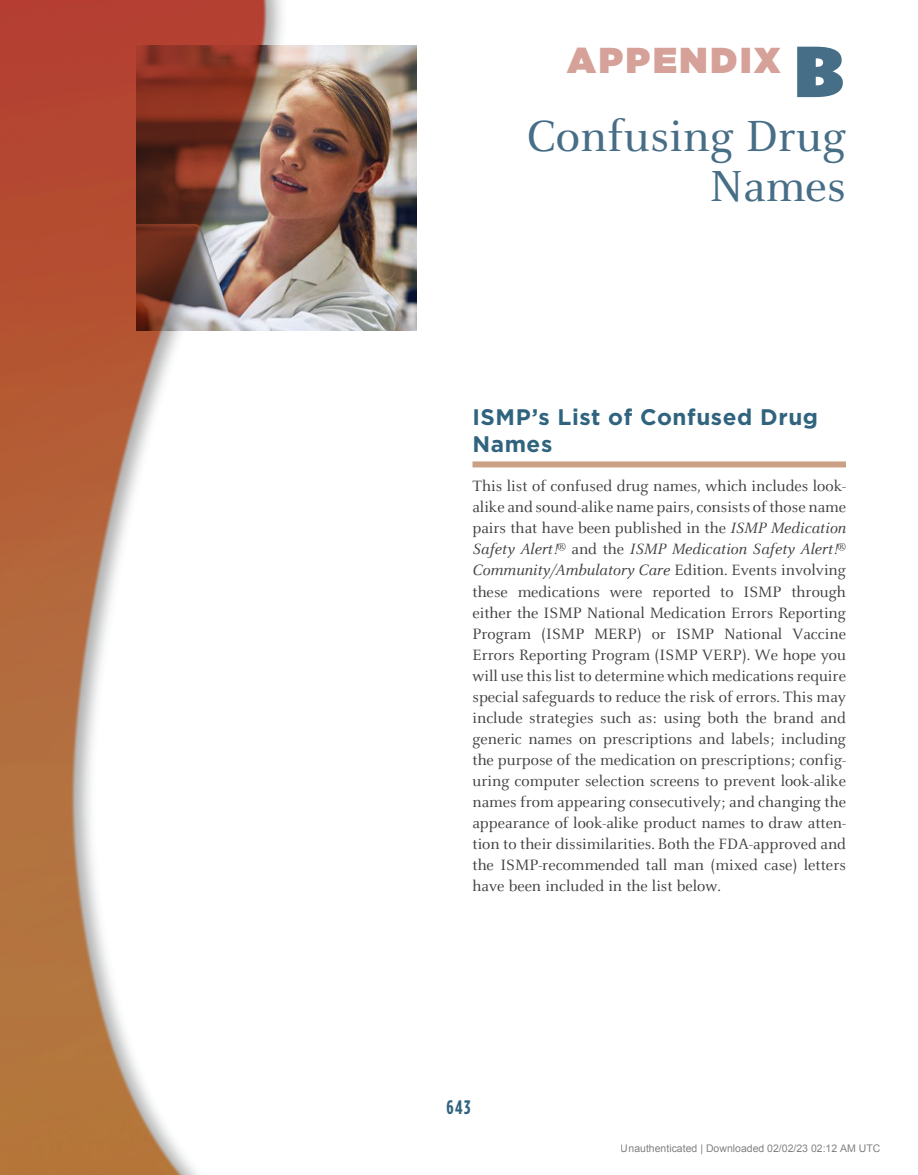
<style>
.page{position:relative;width:918px;height:1175px;background:#fff}
.page>*{position:absolute;margin:0;border:0;box-sizing:border-box;transform-origin:0 0}
.t1{font:600 48px/49.5px "FF Celeste Pro";color:#476e87;text-align:right}
.t2{font:900 36px "Gotham";letter-spacing:.075em;color:#d5a198}
.t3{font:700 22.5px/27px "Gotham";letter-spacing:.025em;color:#30647e}
.t4{font:700 19.5px "Gotham Condensed";color:#30647e}
.t5{font:16.5px/21px "FF Celeste Pro";color:#3e3e3f;text-align:justify}
.t6{font:10.5px "Arial";color:rgb(0 0 0/.5)}
.s1{font-family:"Gotham Condensed";font-size:72px;color:#476e87}
.s2{font-style:italic}
</style>
<div class="page">
<img style="left:0;top:0;width:846px;height:1174px">
<h2 class="t2" style="left:567px;top:34px;width:278px">APPENDIX <span class="s1">B</span></h2>
<h1 class="t1" style="left:527px;top:111px;width:321px">Confusing Drug<br>Names</h1>
<h3 class="t3" style="left:472px;top:404px;width:347px">ISMP’s List of Confused Drug<br>Names</h3>
<p class="t5" style="left:472px;top:475px;width:375px">This list of confused drug names, which includes look&shy;alike and sound-alike name pairs, consists of those name pairs that have been published in the <span class="s2">ISMP Medication Safety Alert!</span><sup>®</sup> and the <span class="s2">ISMP Medication Safety Alert!</span><sup>® </sup><span class="s2">Community/Ambulatory Care</span> Edition. Events involving these medications were reported to ISMP through either the ISMP National Medication Errors Reporting Program (ISMP MERP) or ISMP National Vaccine Errors Reporting Program (ISMP VERP). We hope you will use this list to determine which medications require special safeguards to reduce the risk of errors. This may include strategies such as: using both the brand and generic names on prescriptions and labels; including the purpose of the medication on prescriptions; config&shy;uring computer selection screens to prevent look-alike names from appearing consecutively; and changing the appearance of look-alike product names to draw atten&shy;tion to their dissimilarities. Both the FDA-approved and the ISMP-recommended tall man (mixed case) letters have been included in the list below.</p>
<p class="t4" style="left:447px;top:1095px;width:26px">643</p>
<p class="t6" style="left:621px;top:1142px;width:261px">Unauthenticated | Downloaded 02/02/23 02:12 AM UTC</p>
</div>
